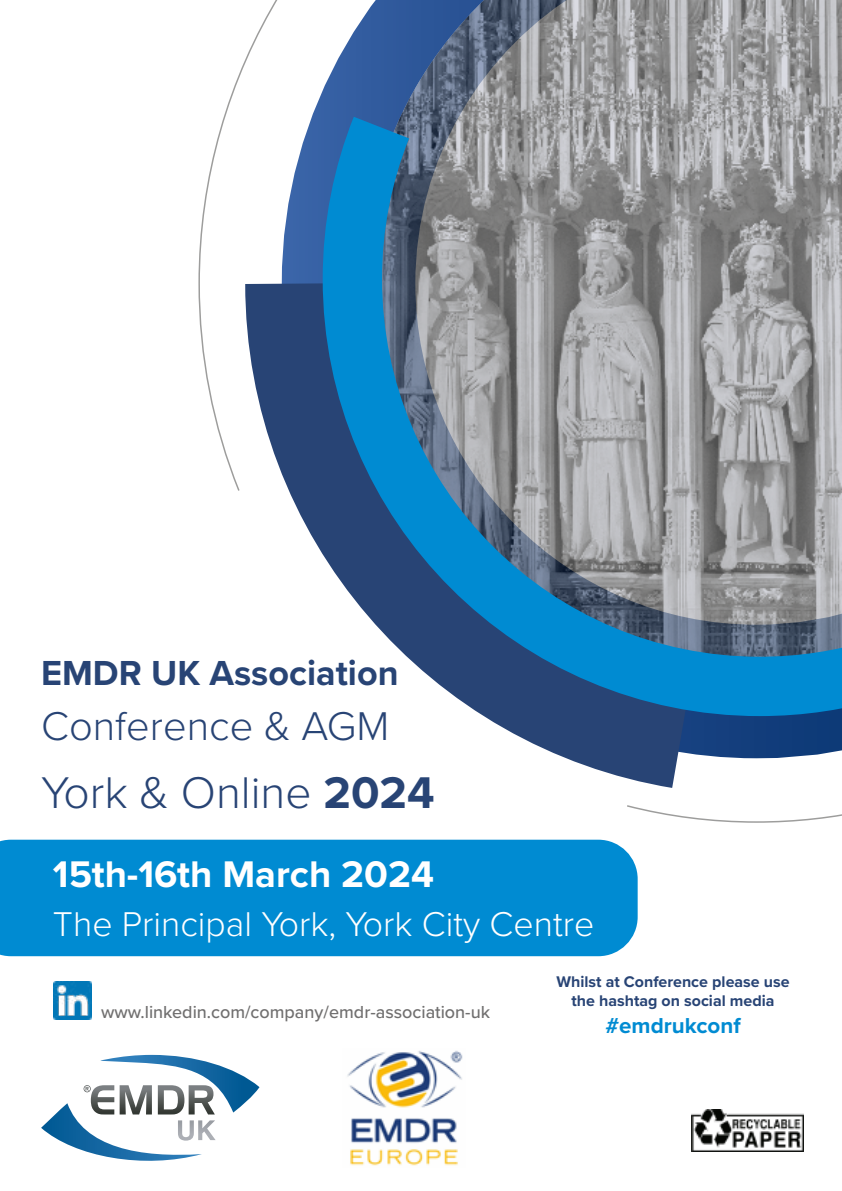
<style>
.page{position:relative;width:842px;height:1191px;background:#fff}
.page>*{position:absolute;margin:0;border:0;box-sizing:border-box;transform-origin:0 0}
.t1{font:300 46px "Proxima Nova";color:#284475}
.t2{font:300 41.6px "Proxima Nova";color:#284475}
.t3{font:700 38.4px "Proxima Nova";color:#fff}
.t4{font:700 36px "Proxima Nova";color:#284475}
.t5{font:300 35.6px "Proxima Nova";color:#fff}
.t6{font:700 22.4px "Proxima Nova";color:#008bd2}
.t7{font:500 18px "Proxima Nova";color:#706f6f}
.t8{font:700 16px/19.2px "Proxima Nova";color:#284475;text-align:center}
.s1{font-weight:700}
</style>
<div class="page">
<svg style="left:282px;top:181px;width:555px;height:597px"></svg>
<svg style="left:198px;top:0;width:84px;height:491px"></svg>
<img style="left:363px;top:0;width:479px;height:50px">
<svg style="left:293px;top:50px;width:549px;height:695px;background:#768fa4"></svg>
<svg style="left:625px;top:771px;width:217px;height:52px"></svg>
<div style="left:0;top:839px;width:638px;height:117px;background:#008bd2"></div>
<svg style="left:41px;top:1054px;width:218px;height:107px"></svg>
<img style="left:347px;top:1050px;width:116px;height:116px">
<img style="left:691px;top:1109px;width:113px;height:42px">
<img style="left:54px;top:982px;width:38px;height:37px">
<h3 class="t4" style="left:41px;top:646px;width:359px">EMDR UK Association</h3>
<h2 class="t2" style="left:41px;top:695px;width:350px">Conference &amp; AGM</h2>
<h1 class="t1" style="left:41px;top:758px;width:395px">York &amp; Online <span class="s1">2024</span></h1>
<h3 class="t3" style="left:53px;top:846px;width:383px">15th-16th March 2024</h3>
<h3 class="t5" style="left:53px;top:897px;width:543px">The Principal York, York City Centre</h3>
<p class="t7" style="left:101px;top:998px;width:390px">www.linkedin.com/company/emdr-association-uk</p>
<p class="t8" style="left:556px;top:971px;width:234px">Whilst at Conference please use the hashtag on social media</p>
<h3 class="t6" style="left:605px;top:1008px;width:137px">#emdrukconf</h3>
</div>
